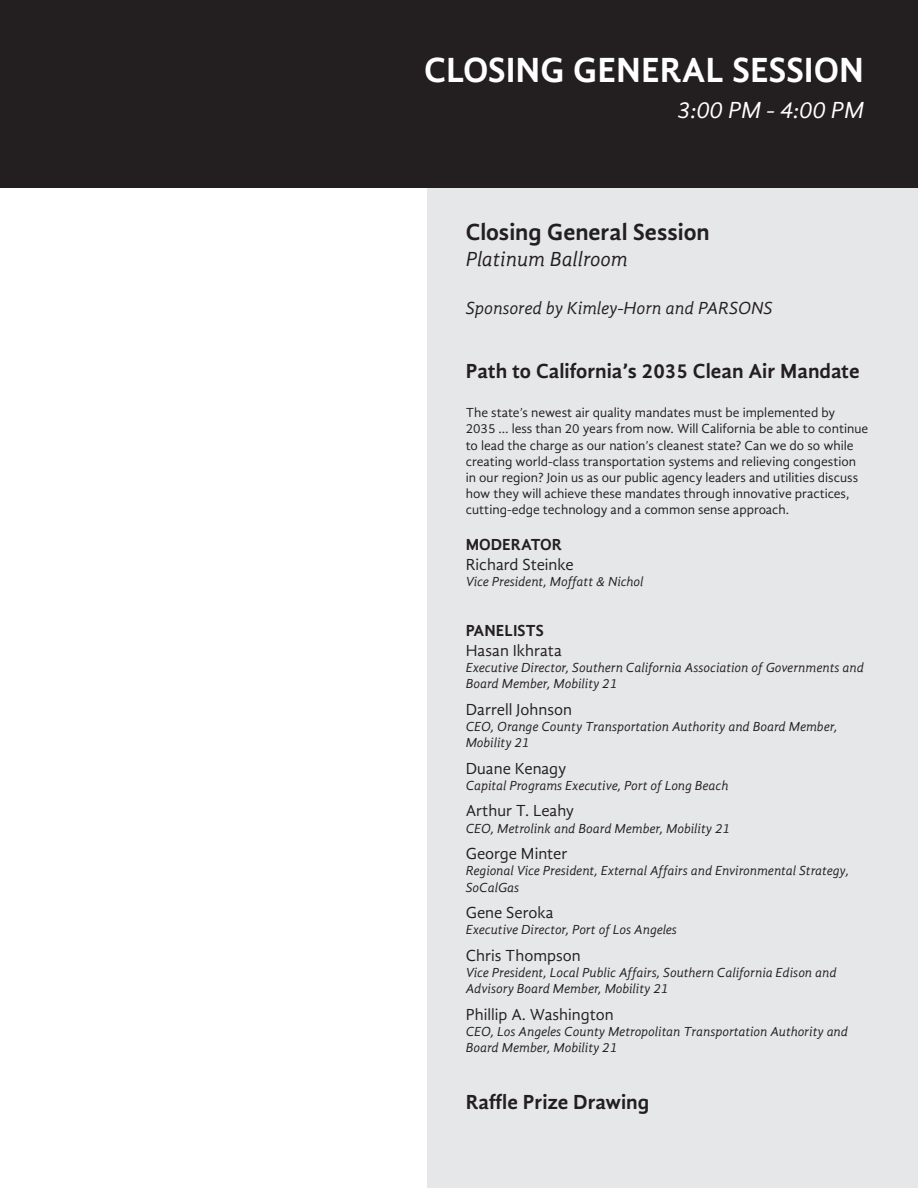
<style>
.page{position:relative;width:918px;height:1188px;background:#fff}
.page>*{position:absolute;margin:0;border:0;box-sizing:border-box;transform-origin:0 0}
.black_bar_titles{font:700 36px "Gandhi Sans";color:#fff}
.t1{font:700 24px "Gandhi Sans";color:#231f20}
.black_bar_titles-2{font:italic 24px "Gandhi Sans";color:#fff}
.title_of_panel{font:700 21px "Gandhi Sans";color:#231f20}
.titles{font:700 21px "Gandhi Sans";color:#231f20}
.room{font:italic 21px "Gandhi Sans";color:#231f20}
.sponsored_by{font:italic 18px "Gandhi Sans";color:#231f20}
.copy{font:16.5px "Gandhi Sans";color:#231f20}
.moderator_panelists{font:700 16.5px "Gandhi Sans";color:#231f20}
.titles-2{font:italic 13.5px/16.2px "Gandhi Sans";color:#231f20}
.panel_description{font:13.5px/16.2px "Gandhi Sans";color:#231f20}
</style>
<div class="page">
<div style="left:428px;top:0;width:490px;height:1188px;background:#e6e7e9"></div>
<div style="left:0;top:0;width:918px;height:187px;background:#231f20"></div>
<p class="black_bar_titles" style="left:424px;top:49px;width:441px">CLOSING GENERAL SESSION</p>
<p class="black_bar_titles-2" style="left:677px;top:97px;width:188px">3:00 PM - 4:00 PM</p>
<p class="t1" style="left:466px;top:218px;width:245px">Closing General Session</p>
<p class="room" style="left:466px;top:247px;width:163px">Platinum Ballroom</p>
<p class="sponsored_by" style="left:466px;top:298px;width:308px">Sponsored by Kimley-Horn and PARSONS</p>
<p class="title_of_panel" style="left:466px;top:359px;width:395px">Path to California’s 2035 Clean Air Mandate</p>
<p class="panel_description" style="left:466px;top:405px;width:404px">The state’s newest air quality mandates must be implemented by 2035 … less than 20 years from now. Will California be able to continue to lead the charge as our nation’s cleanest state? Can we do so while creating world-class transportation systems and relieving congestion in our region? Join us as our public agency leaders and utilities discuss how they will achieve these mandates through innovative practices, cutting-edge technology and a common sense approach.</p>
<p class="moderator_panelists" style="left:466px;top:535px;width:98px">MODERATOR</p>
<p class="copy" style="left:466px;top:555px;width:110px">Richard Steinke</p>
<p class="titles-2" style="left:466px;top:574px;width:179px">Vice President, Moffatt &amp; Nichol</p>
<p class="moderator_panelists" style="left:466px;top:621px;width:80px">PANELISTS</p>
<p class="copy" style="left:466px;top:641px;width:98px">Hasan Ikhrata</p>
<p class="titles-2" style="left:466px;top:659px;width:400px">Executive Director, Southern California Association of Governments and<br>Board Member, Mobility 21</p>
<p class="copy" style="left:466px;top:700px;width:108px">Darrell Johnson</p>
<p class="titles-2" style="left:466px;top:718px;width:373px">CEO, Orange County Transportation Authority and Board Member,<br>Mobility 21</p>
<p class="copy" style="left:466px;top:759px;width:102px">Duane Kenagy</p>
<p class="titles-2" style="left:466px;top:777px;width:264px">Capital Programs Executive, Port of Long Beach</p>
<p class="copy" style="left:466px;top:801px;width:110px">Arthur T. Leahy</p>
<p class="titles-2" style="left:466px;top:820px;width:266px">CEO, Metrolink and Board Member, Mobility 21</p>
<p class="copy" style="left:466px;top:844px;width:103px">George Minter</p>
<p class="titles-2" style="left:466px;top:863px;width:385px">Regional Vice President, External Affairs and Environmental Strategy,<br>SoCalGas</p>
<p class="copy" style="left:466px;top:903px;width:89px">Gene Seroka</p>
<p class="titles-2" style="left:466px;top:922px;width:213px">Executive Director, Port of Los Angeles</p>
<p class="copy" style="left:466px;top:946px;width:117px">Chris Thompson</p>
<p class="titles-2" style="left:466px;top:964px;width:372px">Vice President, Local Public Affairs, Southern California Edison and<br>Advisory Board Member, Mobility 21</p>
<p class="copy" style="left:466px;top:1005px;width:150px">Phillip A. Washington</p>
<p class="titles-2" style="left:466px;top:1023px;width:384px">CEO, Los Angeles County Metropolitan Transportation Authority and<br>Board Member, Mobility 21</p>
<p class="titles" style="left:466px;top:1090px;width:185px">Raffle Prize Drawing</p>
</div>
